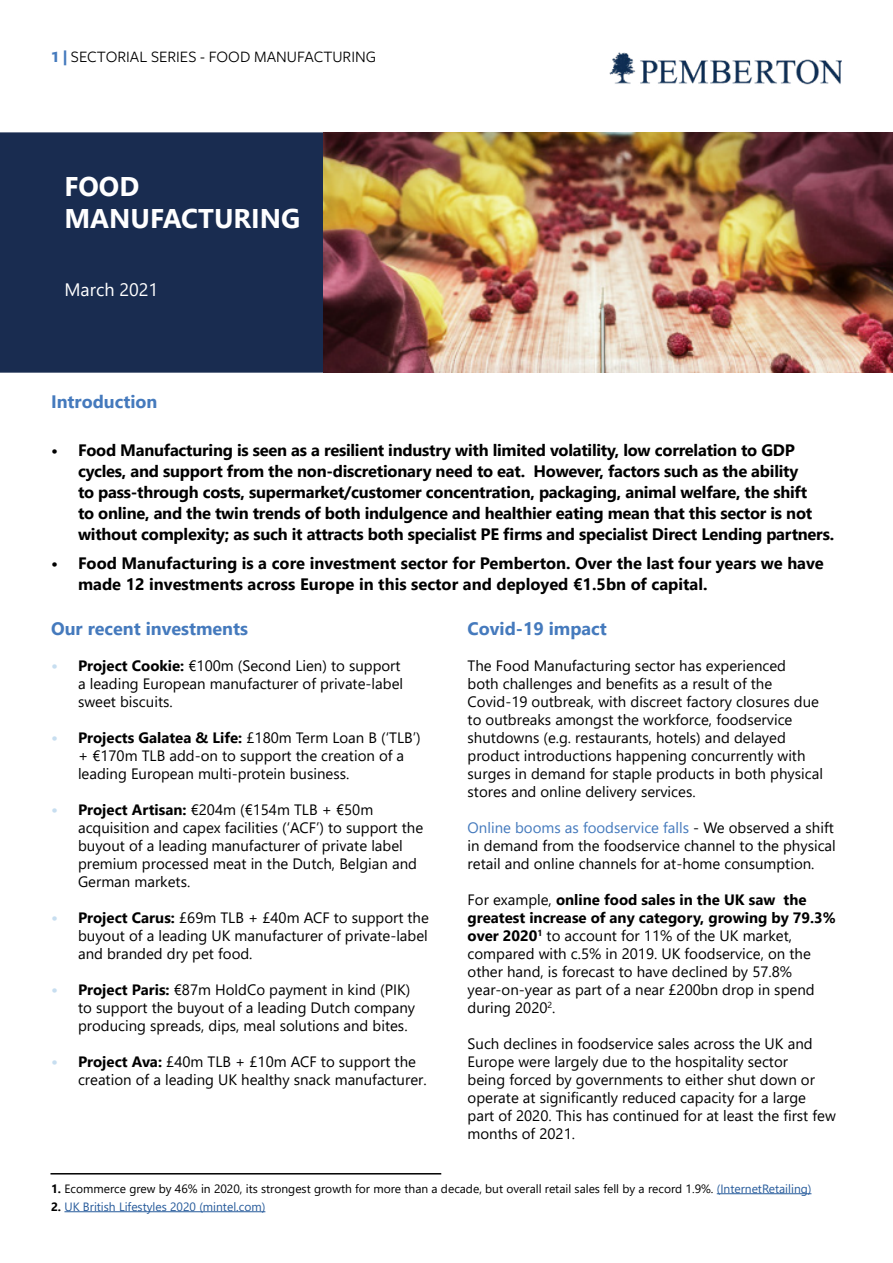
<style>
.page{position:relative;width:893px;height:1263px;background:#fff}
.page>*{position:absolute;margin:0;border:0;box-sizing:border-box;transform-origin:0 0}
.t1{font:700 27px/32.4px "Segoe UI";color:#fff}
.t2{font:700 18px "Segoe UI";color:#457abd}
.t3{font:18px "Segoe UI";color:#fff}
.t4{font:700 16.5px/21px "Segoe UI";letter-spacing:-.015em;color:#000}
.t5{font:16.5px "Freight Sans Pro";color:#000}
.t6{font:15px/18px "Segoe UI";color:#000}
.t7{font:12px "Segoe UI";color:#000}
.t8{font:12px "Segoe UI";color:#275b9b}
.s1{font-weight:700;color:#457abd}
.s2{font-weight:700;font-size:16.5px;color:#c7def0}
.s3{font-weight:700}
.s4{color:#457abd}
.s5{color:#275b9b}
.s6{font-weight:700;color:#000}
</style>
<div class="page">
<div style="left:1px;top:133px;width:321px;height:239px;background:#192c50"></div>
<div style="left:0;top:132px;width:323px;height:241px;border:2px solid #192c50"></div>
<img style="left:323px;top:132px;width:570px;height:241px">
<img style="left:609px;top:52px;width:233px;height:33px">
<hr style="left:50px;top:1173px;width:391px;height:1px;background:#000">
<hr style="left:717px;top:1193px;width:94px;height:1px;background:#275b9b">
<hr style="left:64px;top:1211px;width:201px;height:1px;background:#275b9b">
<p class="t5" style="left:51px;top:46px;width:327px"><span class="s1">1 |</span> SECTORIAL SERIES - FOOD MANUFACTURING</p>
<h1 class="t1" style="left:64px;top:168px;width:237px">FOOD<br>MANUFACTURING</h1>
<p class="t3" style="left:64px;top:273px;width:95px">March 2021</p>
<p class="t2" style="left:51px;top:385px;width:108px">Introduction</p>
<p class="t4" style="left:78px;top:438px;width:758px;text-indent:-27px">• Food Manufacturing is seen as a resilient industry with limited volatility, low correlation to GDP cycles, and support from the non-discretionary need to eat. However, factors such as the ability<br>to pass-through costs, supermarket/customer concentration, packaging, animal welfare, the shift<br>to online, and the twin trends of both indulgence and healthier eating mean that this sector is not without complexity; as such it attracts both specialist PE firms and specialist Direct Lending partners.</p>
<p class="t4" style="left:78px;top:551px;width:747px;text-indent:-27px">• Food Manufacturing is a core investment sector for Pemberton. Over the last four years we have made 12 investments across Europe in this sector and deployed €1.5bn of capital.</p>
<p class="t2" style="left:51px;top:611px;width:199px">Our recent investments</p>
<p class="t6" style="left:78px;top:655px;width:327px;text-indent:-27px"><span class="s2">•</span> <span class="s3">Project Cookie:</span> €100m (Second Lien) to support a leading European manufacturer of private-label sweet biscuits.</p>
<p class="t6" style="left:78px;top:727px;width:344px;text-indent:-27px"><span class="s2">•</span> <span class="s3">Projects Galatea &amp; Life:</span> £180m Term Loan B (‘TLB’) + €170m TLB add-on to support the creation of a leading European multi-protein business.</p>
<p class="t6" style="left:78px;top:799px;width:347px;text-indent:-27px"><span class="s2">•</span> <span class="s3">Project Artisan:</span> €204m (€154m TLB + €50m acquisition and capex facilities (‘ACF’) to support the buyout of a leading manufacturer of private label premium processed meat in the Dutch, Belgian and German markets.</p>
<p class="t6" style="left:78px;top:907px;width:352px;text-align:justify;text-indent:-27px"><span class="s2">•</span> <span class="s3">Project Carus:</span> £69m TLB + £40m ACF to support the buyout of a leading UK manufacturer of private-label and branded dry pet food.</p>
<p class="t6" style="left:78px;top:979px;width:339px;text-indent:-27px"><span class="s2">•</span> <span class="s3">Project Paris:</span> €87m HoldCo payment in kind (PIK) to support the buyout of a leading Dutch company producing spreads, dips, meal solutions and bites.</p>
<p class="t6" style="left:78px;top:1051px;width:350px;text-indent:-27px"><span class="s2">•</span> <span class="s3">Project Ava:</span> £40m TLB + £10m ACF to support the creation of a leading UK healthy snack manufacturer.</p>
<p class="t2" style="left:468px;top:611px;width:141px">Covid-19 impact</p>
<p class="t6" style="left:468px;top:655px;width:357px">The Food Manufacturing sector has experienced<br>both challenges and benefits as a result of the Covid-19 outbreak, with discreet factory closures due to outbreaks amongst the workforce, foodservice shutdowns (e.g. restaurants, hotels) and delayed product introductions happening concurrently with surges in demand for staple products in both physical stores and online delivery services.</p>
<p class="t6" style="left:468px;top:817px;width:370px"><span class="s4">Online booms as foodservice falls</span> - We observed a shift in demand from the foodservice channel to the physical retail and online channels for at-home consumption.</p>
<p class="t6" style="left:468px;top:889px;width:370px">For example, <span class="s3">online food sales in the UK saw the greatest increase of any category, growing by 79.3% over 2020</span><sup>1</sup> to account for 11% of the UK market, compared with c.5% in 2019. UK foodservice, on the other hand, is forecast to have declined by 57.8% year-on-year as part of a near £200bn drop in spend during 2020<sup>2</sup>.</p>
<p class="t6" style="left:468px;top:1033px;width:370px">Such declines in foodservice sales across the UK and Europe were largely due to the hospitality sector<br>being forced by governments to either shut down or operate at significantly reduced capacity for a large part of 2020. This has continued for at least the first few months of 2021.</p>
<p class="t7" style="left:51px;top:1177px;width:762px"><span class="s3">1.</span> Ecommerce grew by 46% in 2020, its strongest growth for more than a decade, but overall retail sales fell by a record 1.9%. <span class="s5">(InternetRetailing)</span></p>
<p class="t8" style="left:51px;top:1195px;width:216px"><span class="s6">2.</span> UK British Lifestyles 2020 (mintel.com)</p>
</div>
